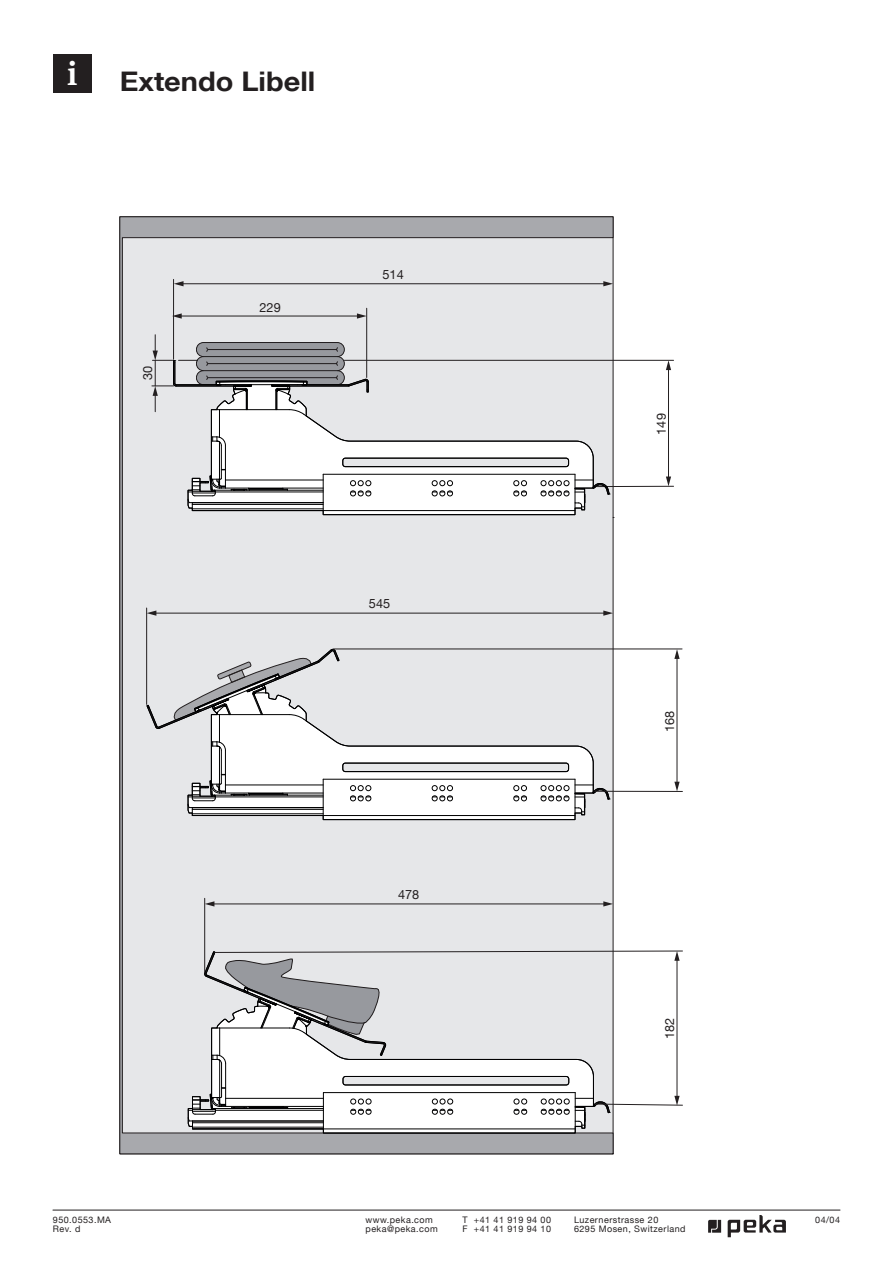
<style>
.page{position:relative;width:893px;height:1263px;background:#fff}
.page>*{position:absolute;margin:0;border:0;box-sizing:border-box;transform-origin:0 0}
.t1{font:700 33px "Glosa Text";color:#fff}
.t2{font:700 27px "Helvetica Neue LT";color:#231f20;scale:1.07 1}
.t3{font:12.75px "Helvetica Neue LT";color:#231f20}
.t4{font:9px/9px "Helvetica Neue LT";letter-spacing:.05em;color:#231f20}
</style>
<div class="page">
<hr style="left:53px;top:1210px;width:787px;height:1px;background:#231f20">
<svg style="left:728px;top:1215px;width:58px;height:22px"></svg>
<svg style="left:708px;top:1220px;width:13px;height:13px"></svg>
<div style="left:53px;top:54px;width:38px;height:39px;background:#231f20"></div>
<svg style="left:119px;top:216px;width:494px;height:938px;background:#dcdddf"></svg>
<svg style="left:147px;top:648px;width:463px;height:172px"></svg>
<div style="left:343px;top:763px;width:226px;height:9px;border:1px solid #000001;border-radius:3px"></div>
<svg style="left:541px;top:779px;width:69px;height:36px"></svg>
<svg style="left:188px;top:951px;width:422px;height:182px"></svg>
<div style="left:343px;top:1076px;width:226px;height:9px;border:1px solid #000001;border-radius:3px"></div>
<hr style="left:173px;top:279px;width:1px;height:80px;background:#231f20">
<hr style="left:182px;top:283px;width:423px;height:1px;background:#231f20">
<svg style="left:174px;top:281px;width:10px;height:5px"></svg>
<svg style="left:603px;top:281px;width:10px;height:5px"></svg>
<hr style="left:146px;top:608px;width:1px;height:96px;background:#231f20">
<hr style="left:155px;top:613px;width:450px;height:1px;background:#231f20">
<svg style="left:147px;top:610px;width:9px;height:6px"></svg>
<svg style="left:603px;top:610px;width:10px;height:6px"></svg>
<hr style="left:204px;top:898px;width:1px;height:74px;background:#231f20">
<hr style="left:213px;top:904px;width:392px;height:1px;background:#231f20">
<svg style="left:205px;top:901px;width:9px;height:5px"></svg>
<svg style="left:603px;top:901px;width:10px;height:5px"></svg>
<hr style="left:344px;top:360px;width:330px;height:1px;background:#231f20">
<hr style="left:594px;top:486px;width:80px;height:1px;background:#231f20">
<hr style="left:668px;top:368px;width:1px;height:110px;background:#231f20">
<svg style="left:666px;top:360px;width:5px;height:10px"></svg>
<svg style="left:666px;top:476px;width:5px;height:10px"></svg>
<hr style="left:366px;top:308px;width:1px;height:69px;background:#231f20">
<hr style="left:180px;top:316px;width:179px;height:1px;background:#231f20">
<svg style="left:172px;top:313px;width:10px;height:6px"></svg>
<svg style="left:357px;top:313px;width:10px;height:6px"></svg>
<hr style="left:334px;top:649px;width:348px;height:1px;background:#231f20">
<hr style="left:595px;top:791px;width:87px;height:1px;background:#231f20">
<hr style="left:677px;top:657px;width:1px;height:126px;background:#231f20">
<svg style="left:674px;top:649px;width:6px;height:10px"></svg>
<svg style="left:674px;top:782px;width:6px;height:9px"></svg>
<hr style="left:677px;top:959px;width:1px;height:138px;background:#231f20">
<svg style="left:204px;top:950px;width:479px;height:114px"></svg>
<svg style="left:575px;top:1092px;width:108px;height:36px"></svg>
<svg style="left:152px;top:335px;width:197px;height:111px;background:#b9babd"></svg>
<svg style="left:173px;top:360px;width:437px;height:155px"></svg>
<div style="left:343px;top:458px;width:226px;height:9px;border:1px solid #000001;border-radius:3px"></div>
<svg style="left:541px;top:474px;width:69px;height:36px"></svg>
<h1 class="t1" style="left:67px;top:51px;width:11px">i</h1>
<h2 class="t2" style="left:120px;top:65px;width:184px">Extendo Libell</h2>
<h3 class="t3" style="left:140px;top:380px;width:16px;rotate:-90deg">30</h3>
<h3 class="t3" style="left:259px;top:300px;width:23px">229</h3>
<h3 class="t3" style="left:383px;top:266px;width:23px">514</h3>
<h3 class="t3" style="left:369px;top:596px;width:23px">545</h3>
<h3 class="t3" style="left:398px;top:887px;width:23px">478</h3>
<h3 class="t3" style="left:654px;top:435px;width:23px;rotate:-90deg">149</h3>
<h3 class="t3" style="left:662px;top:732px;width:23px;rotate:-90deg">168</h3>
<h3 class="t3" style="left:662px;top:1039px;width:23px;rotate:-90deg">182</h3>
<p class="t4" style="left:53px;top:1224px;width:29px">Rev. d</p>
<p class="t4" style="left:366px;top:1215px;width:74px">www.peka.com peka@peka.com</p>
<p class="t4" style="left:53px;top:1215px;width:60px">950.0553.MA</p>
<p class="t4" style="left:462px;top:1215px;width:90px">T +41 41 919 94 00</p>
<p class="t4" style="left:815px;top:1215px;width:26px">04/04</p>
<p class="t4" style="left:462px;top:1224px;width:90px">F +41 41 919 94 10</p>
<p class="t4" style="left:574px;top:1215px;width:113px">Luzernerstrasse 20<br>6295 Mosen, Switzerland</p>
</div>
